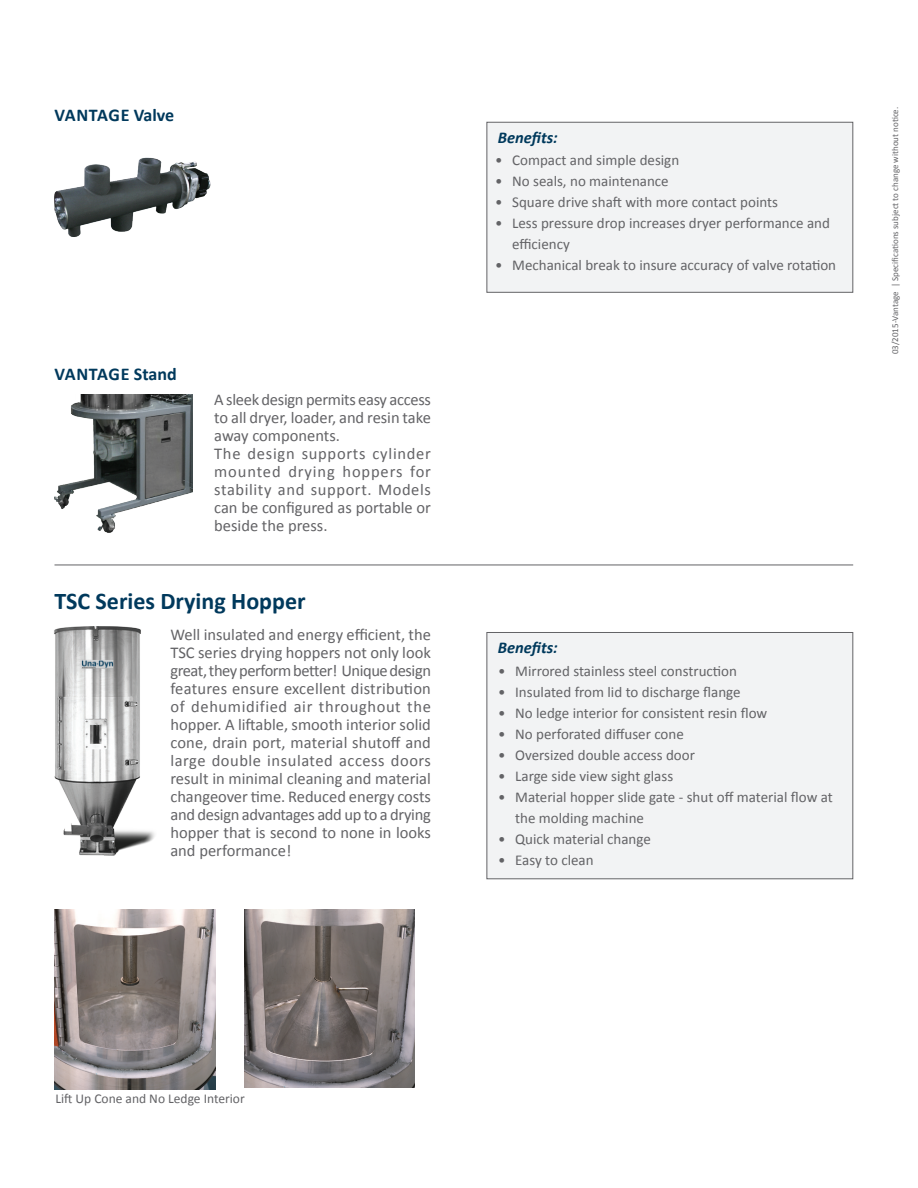
<style>
.page{position:relative;width:918px;height:1188px;background:#fff}
.page>*{position:absolute;margin:0;border:0;box-sizing:border-box;transform-origin:0 0}
.t1{font:700 24px "Calibri";color:#00395c}
.t2{font:700 18px "Calibri";color:#00395c}
.t3{font:16.5px/18px "Calibri";color:#636366}
.t4{font:italic 700 16.5px "Calibri";color:#00395c}
.t5{font:15px/21px "Calibri";color:#636366}
.t6{font:13.5px "Calibri";color:#636366}
.t7{font:9px "Calibri";color:#636366}
</style>
<div class="page">
<img style="left:54px;top:395px;width:139px;height:138px">
<img style="left:54px;top:157px;width:157px;height:80px">
<div style="left:487px;top:632px;width:366px;height:247px;background:#f2f3f4;border:1px solid #636366"></div>
<div style="left:487px;top:122px;width:366px;height:171px;background:#f2f3f4;border:1px solid #636366"></div>
<img style="left:244px;top:909px;width:171px;height:178px">
<img style="left:55px;top:909px;width:161px;height:180px">
<img style="left:54px;top:626px;width:101px;height:230px">
<hr style="left:55px;top:565px;width:798px;height:1px;background:#636366">
<p class="t2" style="left:54px;top:104px;width:121px">VANTAGE Valve</p>
<p class="t2" style="left:54px;top:362px;width:124px">VANTAGE Stand</p>
<p class="t3" style="left:214px;top:390px;width:218px">A sleek design permits easy access to all dryer, loader, and resin take away components.<br>The design supports cylinder mounted drying hoppers for stability and support. Models can be configured as portable or beside the press.</p>
<h1 class="t1" style="left:54px;top:586px;width:253px">TSC Series Drying Hopper</h1>
<p class="t3" style="left:170px;top:626px;width:262px;text-align:justify">Well insulated and energy efficient, the TSC series drying hoppers not only look great, they perform better! Unique design features ensure excellent distribution of dehumidified air throughout the hopper. A liftable, smooth interior solid cone, drain port, material shutoff and large double insulated access doors result in minimal cleaning and material changeover time. Reduced energy costs and design advantages add up to a drying hopper that is second to none in looks and performance!</p>
<p class="t4" style="left:498px;top:127px;width:62px">Benefits:</p>
<p class="t5" style="left:495px;top:150px;width:186px">• Compact and simple design</p>
<p class="t5" style="left:495px;top:171px;width:175px">• No seals, no maintenance</p>
<p class="t5" style="left:495px;top:192px;width:285px">• Square drive shaft with more contact points</p>
<p class="t5" style="left:512px;top:213px;width:319px;text-indent:-17px">• Less pressure drop increases dryer performance and efficiency</p>
<p class="t5" style="left:495px;top:255px;width:343px">• Mechanical break to insure accuracy of valve rotation</p>
<p class="t7" style="left:890px;top:354px;width:249px;rotate:-90deg">03/2015-Vantage | Specifications subject to change without notice.</p>
<p class="t4" style="left:498px;top:638px;width:62px">Benefits:</p>
<p class="t5" style="left:498px;top:660px;width:240px">• Mirrored stainless steel construction</p>
<p class="t5" style="left:498px;top:681px;width:244px">• Insulated from lid to discharge flange</p>
<p class="t5" style="left:498px;top:702px;width:271px">• No ledge interior for consistent resin flow</p>
<p class="t5" style="left:498px;top:723px;width:187px">• No perforated diffuser cone</p>
<p class="t5" style="left:498px;top:744px;width:198px">• Oversized double access door</p>
<p class="t5" style="left:498px;top:765px;width:177px">• Large side view sight glass</p>
<p class="t5" style="left:515px;top:786px;width:319px;text-indent:-17px">• Material hopper slide gate - shut off material flow at the molding machine</p>
<p class="t5" style="left:498px;top:828px;width:154px">• Quick material change</p>
<p class="t5" style="left:498px;top:849px;width:97px">• Easy to clean</p>
<p class="t6" style="left:56px;top:1090px;width:191px">Lift Up Cone and No Ledge Interior</p>
</div>
